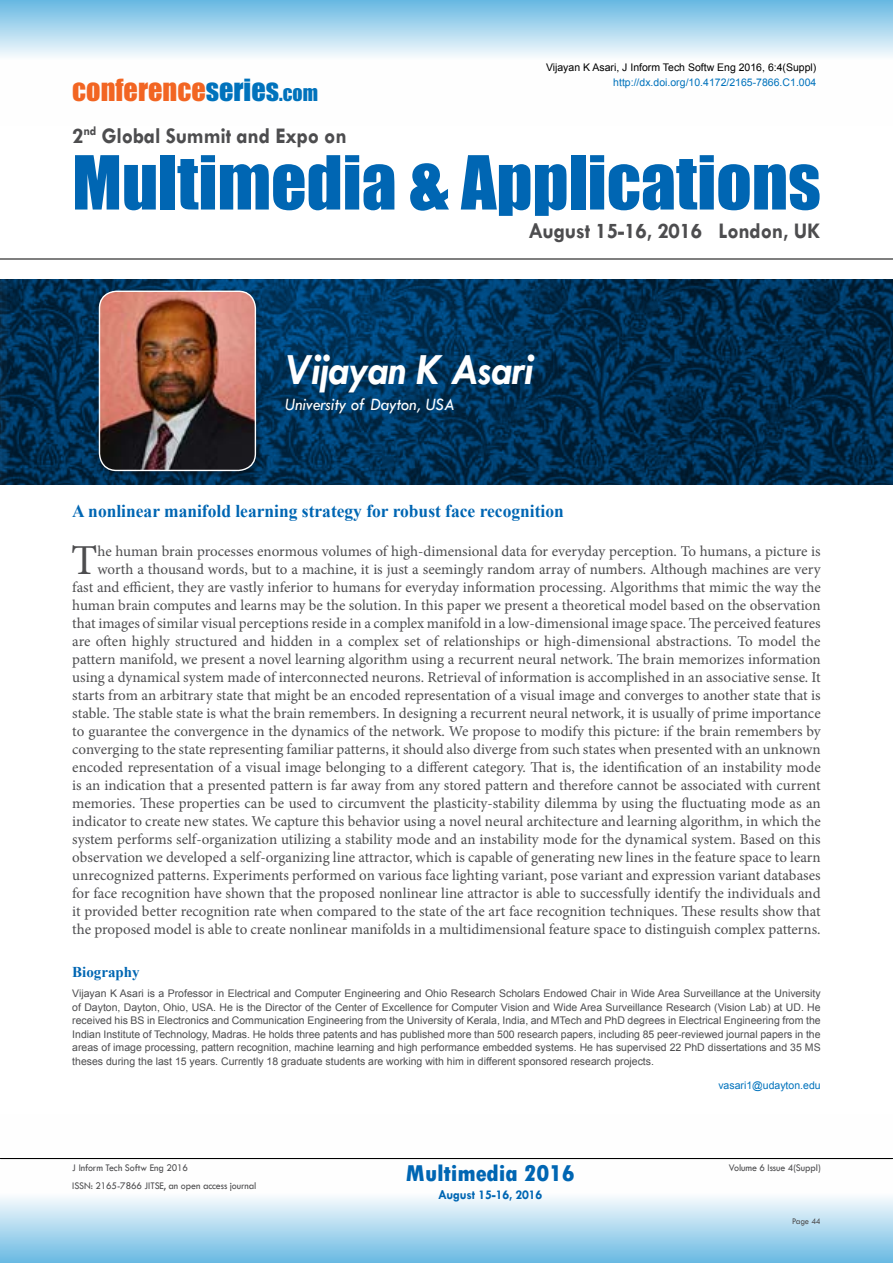
<style>
.page{position:relative;width:893px;height:1263px;background:#fff}
.page>*{position:absolute;margin:0;border:0;box-sizing:border-box;transform-origin:0 0}
.t1{font:68.85px "Impact";color:#0066b3}
.t2{font:italic 700 45px "Tw Cen";letter-spacing:-.01em;color:#fff;scale:.95 1}
.t3{font:42.75px "Minion Pro";color:#4d4d4f}
.t4{font:28.2px "Impact";color:#f26522}
.t5{font:800 condensed 24px "Tw Cen";letter-spacing:-.01em;color:#0066b3;scale:1.1 1}
.t6{font:700 22.5px "Tw Cen";letter-spacing:-.01em;color:#4d4d4f;scale:.95 1}
.t7{font:700 18px "Times New Roman";color:#0066b3}
.t8{font:italic 18px "Tw Cen";letter-spacing:-.01em;color:#fff;scale:.95 1}
.t9{font:15px/18px "Minion Pro";color:#4d4d4f;text-align:right}
.t10{font:700 15px "Times New Roman";color:#0066b3}
.t11{font:700 13.5px "Tw Cen";letter-spacing:-.01em;color:#0066b3;scale:.95 1}
.t12{font:10.5px/13.5px "Arial";color:#4d4d4f;text-align:justify}
.t13{font:10.5px "Tw Cen";letter-spacing:-.01em;color:#4d4d4f;scale:.95 1}
.t14{font:10.5px "Arial";color:#0072bc}
.t15{font:10.5px "Arial";color:#000}
.t16{font:9px "Tw Cen";letter-spacing:-.02em;color:#4d4d4f;scale:.95 1}
.s1{color:#0072bc}
.s2{font-size:19.8px;color:#0072bc}
</style>
<div class="page">
<svg style="left:0;top:1159px;width:893px;height:104px"></svg>
<svg style="left:0;top:0;width:893px;height:57px;background:#acd8ef"></svg>
<hr style="left:0;top:259px;width:893px;height:1px;background:#000">
<hr style="left:0;top:1158px;width:893px;height:1px;background:#000">
<img style="left:0;top:279px;width:893px;height:205px">
<div style="left:97px;top:290px;width:165px;height:188px;background:#000;opacity:.35"></div>
<img style="left:99px;top:291px;width:156px;height:179px">
<div style="left:99px;top:291px;width:157px;height:180px;border:1px solid #fff;border-radius:17px"></div>
<h3 class="t4" style="left:72px;top:68px;width:247px">conference<span class="s1">series</span><span class="s2">.com</span></h3>
<h3 class="t6" style="left:72px;top:122px;width:290px">2<sup>nd</sup> Global Summit and Expo on</h3>
<p class="t15" style="left:546px;top:61px;width:272px">Vijayan K Asari, J Inform Tech Softw Eng 2016, 6:4(Suppl)</p>
<p class="t14" style="left:613px;top:75px;width:205px">http://dx.doi.org/10.4172/2165-7866.C1.004</p>
<h1 class="t1" style="left:72px;top:129px;width:750px">Multimedia &amp; Applications</h1>
<h3 class="t6" style="left:528px;top:217px;width:309px">August 15-16, 2016 London, UK</h3>
<h2 class="t2" style="left:285px;top:343px;width:263px">Vijayan K Asari</h2>
<p class="t8" style="left:285px;top:393px;width:180px">University of Dayton, USA</p>
<p class="t7" style="left:72px;top:498px;width:493px">A nonlinear manifold learning strategy for robust face recognition</p>
<h3 class="t3" style="left:71px;top:532px;width:28px">T</h3>
<p class="t9" style="left:72px;top:542px;width:750px">he human brain processes enormous volumes of high-dimensional data for everyday perception. To humans, a picture is worth a thousand words, but to a machine, it is just a seemingly random array of numbers. Although machines are very<br>fast and efficient, they are vastly inferior to humans for everyday information processing. Algorithms that mimic the way the human brain computes and learns may be the solution. In this paper we present a theoretical model based on the observation that images of similar visual perceptions reside in a complex manifold in a low-dimensional image space. The perceived features are often highly structured and hidden in a complex set of relationships or high-dimensional abstractions. To model the pattern manifold, we present a novel learning algorithm using a recurrent neural network. The brain memorizes information using a dynamical system made of interconnected neurons. Retrieval of information is accomplished in an associative sense. It starts from an arbitrary state that might be an encoded representation of a visual image and converges to another state that is stable. The stable state is what the brain remembers. In designing a recurrent neural network, it is usually of prime importance to guarantee the convergence in the dynamics of the network. We propose to modify this picture: if the brain remembers by converging to the state representing familiar patterns, it should also diverge from such states when presented with an unknown encoded representation of a visual image belonging to a different category. That is, the identification of an instability mode is an indication that a presented pattern is far away from any stored pattern and therefore cannot be associated with current memories. These properties can be used to circumvent the plasticity-stability dilemma by using the fluctuating mode as an indicator to create new states. We capture this behavior using a novel neural architecture and learning algorithm, in which the system performs self-organization utilizing a stability mode and an instability mode for the dynamical system. Based on this observation we developed a self-organizing line attractor, which is capable of generating new lines in the feature space to learn unrecognized patterns. Experiments performed on various face lighting variant, pose variant and expression variant databases for face recognition have shown that the proposed nonlinear line attractor is able to successfully identify the individuals and it provided better recognition rate when compared to the state of the art face recognition techniques. These results show that the proposed model is able to create nonlinear manifolds in a multidimensional feature space to distinguish complex patterns.</p>
<p class="t10" style="left:72px;top:962px;width:69px">Biography</p>
<p class="t12" style="left:72px;top:987px;width:750px">Vijayan K Asari is a Professor in Electrical and Computer Engineering and Ohio Research Scholars Endowed Chair in Wide Area Surveillance at the University of Dayton, Dayton, Ohio, USA. He is the Director of the Center of Excellence for Computer Vision and Wide Area Surveillance Research (Vision Lab) at UD. He received his BS in Electronics and Communication Engineering from the University of Kerala, India, and MTech and PhD degrees in Electrical Engineering from the Indian Institute of Technology, Madras. He holds three patents and has published more than 500 research papers, including 85 peer-reviewed journal papers in the areas of image processing, pattern recognition, machine learning and high performance embedded systems. He has supervised 22 PhD dissertations and 35 MS theses during the last 15 years. Currently 18 graduate students are working with him in different sponsored research projects.</p>
<p class="t14" style="left:718px;top:1078px;width:104px">vasari1@udayton.edu</p>
<h3 class="t5" style="left:406px;top:1159px;width:155px">Multimedia 2016</h3>
<p class="t11" style="left:438px;top:1186px;width:111px">August 15-16, 2016</p>
<p class="t13" style="left:72px;top:1162px;width:123px">J Inform Tech Softw Eng 2016</p>
<p class="t13" style="left:729px;top:1162px;width:98px">Volume 6 Issue 4(Suppl)</p>
<p class="t13" style="left:72px;top:1179px;width:195px">ISSN: 2165-7866 JITSE, an open access journal</p>
<p class="t16" style="left:792px;top:1215px;width:32px">Page 44</p>
</div>
